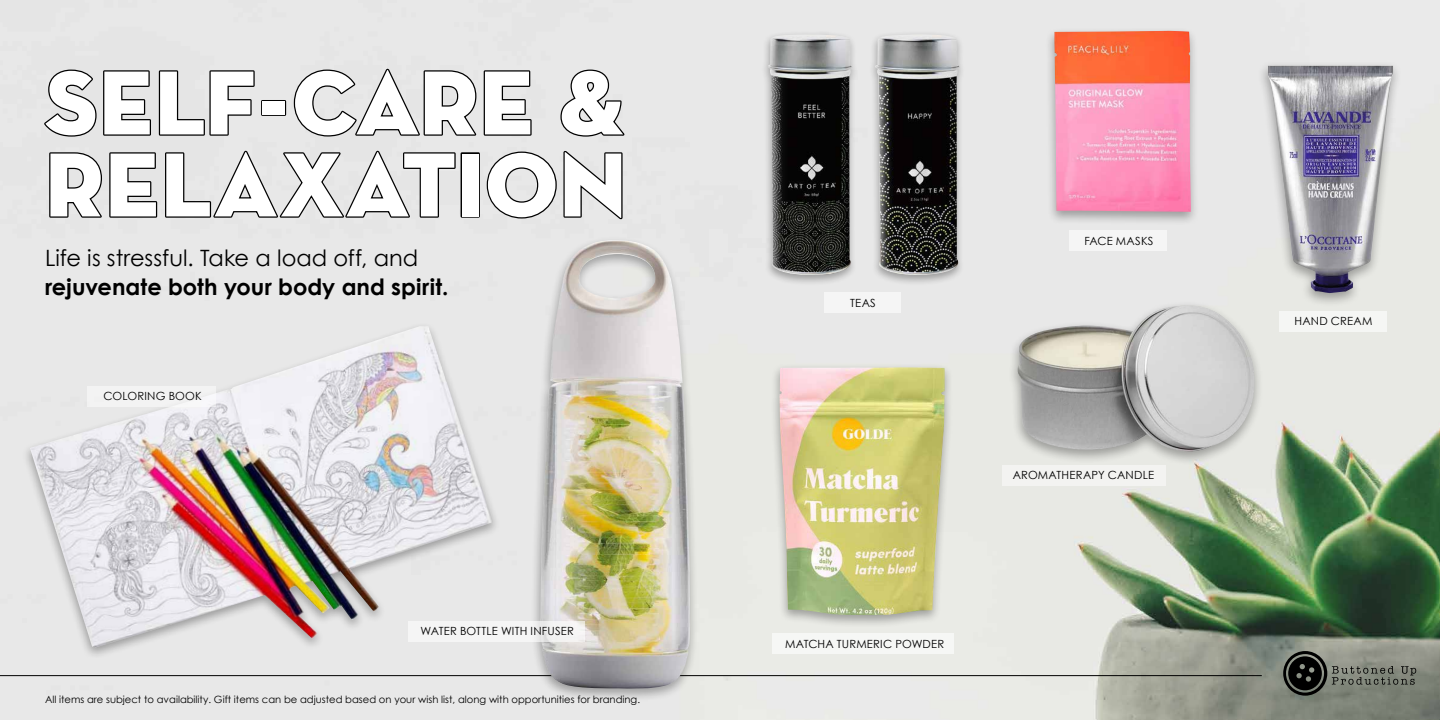
<style>
.page{position:relative;width:1440px;height:720px;background:#fff}
.page>*{position:absolute;margin:0;border:0;box-sizing:border-box;transform-origin:0 0}
.t1{font:92.5px/82px "Neutra Disp Titling";letter-spacing:.015em;color:#fff}
.t2{font:22.5px "Century Gothic";color:#000}
.t3{font:700 22.5px "Century Gothic";color:#000}
.t4{font:11.25px "Century Gothic";letter-spacing:.015em;color:#000}
.t5{font:10px "Century Gothic";color:#000}
</style>
<div class="page">
<img style="left:0;top:0;width:1440px;height:720px">
<div style="left:21px;top:322px;width:480px;height:338px;background:#e8e8e8"></div>
<img style="left:30px;top:327px;width:463px;height:320px">
<svg style="left:1283px;top:651px;width:133px;height:45px;background:#666a61"></svg>
<hr style="left:0;top:675px;width:1262px;height:1px;background:#000">
<svg style="left:42px;top:68px;width:110px;height:70px;background:#b8b8b8"></svg>
<svg style="left:158px;top:69px;width:98px;height:68px;background:#bdbdbd"></svg>
<div style="left:261px;top:100px;width:25px;height:16px;border:2px solid #000"></div>
<svg style="left:293px;top:68px;width:240px;height:70px;background:#bababa"></svg>
<svg style="left:559px;top:68px;width:69px;height:70px;background:#c0c0c0"></svg>
<svg style="left:48px;top:151px;width:110px;height:68px;background:#b5b5b5"></svg>
<svg style="left:164px;top:151px;width:293px;height:68px;background:#c2c2c2"></svg>
<div style="left:461px;top:152px;width:19px;height:66px;border:2px solid #000"></div>
<svg style="left:485px;top:148px;width:139px;height:73px;background:#c1c1c1"></svg>
<div style="left:1044px;top:26px;width:156px;height:200px;background:#000;opacity:.33"></div>
<img style="left:1054px;top:31px;width:137px;height:181px">
<div style="left:1008px;top:300px;width:256px;height:166px;background:#000;opacity:.33"></div>
<img style="left:1017px;top:305px;width:238px;height:153px">
<div style="left:1257px;top:61px;width:145px;height:246px;background:#000;opacity:.33"></div>
<img style="left:1268px;top:66px;width:125px;height:227px">
<div style="left:530px;top:236px;width:169px;height:467px;background:#000;opacity:.33"></div>
<img style="left:540px;top:240px;width:150px;height:450px">
<div style="left:770px;top:363px;width:183px;height:265px;background:#000;opacity:.33"></div>
<img style="left:779px;top:367px;width:166px;height:248px">
<div style="left:825px;top:292px;width:76px;height:21px;background:#f5f5f5"></div>
<div style="left:772px;top:634px;width:182px;height:20px;background:#f6f7f5"></div>
<div style="left:1069px;top:230px;width:98px;height:21px;background:#f5f5f5"></div>
<div style="left:1279px;top:311px;width:108px;height:21px;background:#f5f6f4"></div>
<div style="left:88px;top:386px;width:128px;height:21px;background:#f3f3f3"></div>
<div style="left:408px;top:621px;width:177px;height:21px;background:#f5f5f5"></div>
<div style="left:1002px;top:465px;width:164px;height:21px;background:#f3f3f1"></div>
<div style="left:761px;top:30px;width:205px;height:256px;background:#000;opacity:.33"></div>
<img style="left:768px;top:34px;width:192px;height:242px">
<h1 class="t1" style="left:45px;top:62px;width:583px">SELF-CARE &amp;<br>RELAXATION</h1>
<h2 class="t2" style="left:45px;top:244px;width:375px">Life is stressful. Take a load off, and</h2>
<h2 class="t3" style="left:45px;top:273px;width:405px">rejuvenate both your body and spirit.</h2>
<p class="t4" style="left:103px;top:389px;width:100px">COLORING BOOK</p>
<p class="t4" style="left:421px;top:624px;width:155px">WATER BOTTLE WITH INFUSER</p>
<p class="t5" style="left:45px;top:694px;width:597px">All items are subject to availability. Gift items can be adjusted based on your wish list, along with opportunities for branding.</p>
<p class="t4" style="left:850px;top:296px;width:27px">TEAS</p>
<p class="t4" style="left:785px;top:637px;width:161px">MATCHA TURMERIC POWDER</p>
<p class="t4" style="left:1085px;top:234px;width:70px">FACE MASKS</p>
<p class="t4" style="left:1013px;top:469px;width:143px">AROMATHERAPY CANDLE</p>
<p class="t4" style="left:1294px;top:314px;width:80px">HAND CREAM</p>
</div>
